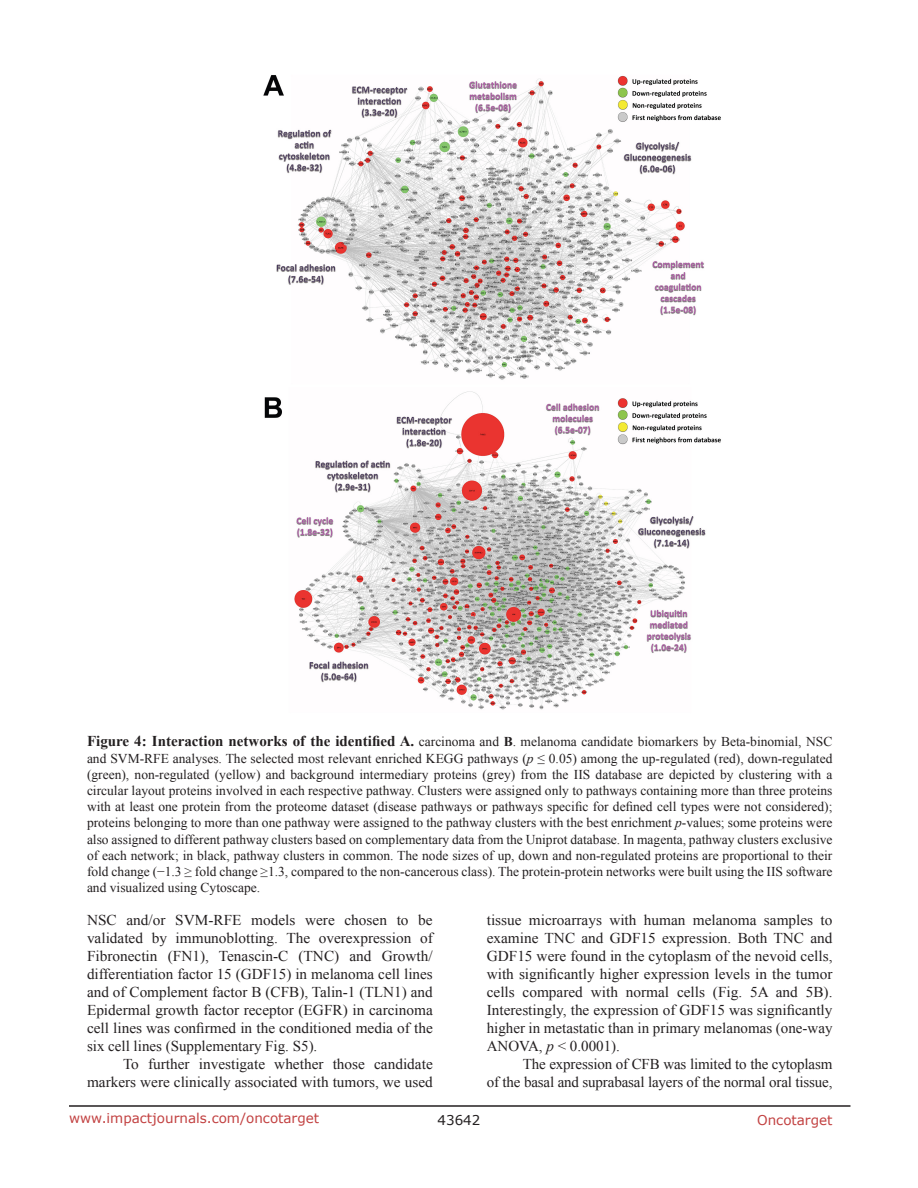
<style>
.page{position:relative;width:918px;height:1188px;background:#fff}
.page>*{position:absolute;margin:0;border:0;box-sizing:border-box;transform-origin:0 0}
.BodyText{font:15px/18px "Times New Roman";color:#231f20;text-align:justify}
.FigureText{font:13.5px/16.2px "Times New Roman";color:#231f20;text-align:justify}
.t1{font:13.5px "Verdana";color:#c24141}
.t2{font:13.5px "Verdana";color:#231f20}
.s1{font-weight:700;font-size:15px}
.s2{font-weight:700}
.s3{font-style:italic}
</style>
<div class="page">
<hr style="left:69px;top:1105px;width:781px;height:2px;background:#231f20">
<img style="left:263px;top:75px;width:458px;height:635px">
<p class="FigureText" style="left:87px;top:734px;width:747px"><span class="s1">Figure 4: Interaction networks of the identified A.</span> carcinoma and <span class="s2">B</span>. melanoma candidate biomarkers by Beta-binomial, NSC and SVM-RFE analyses. The selected most relevant enriched KEGG pathways (<span class="s3">p</span> ≤ 0.05) among the up-regulated (red), down-regulated (green), non-regulated (yellow) and background intermediary proteins (grey) from the IIS database are depicted by clustering with a circular layout proteins involved in each respective pathway. Clusters were assigned only to pathways containing more than three proteins with at least one protein from the proteome dataset (disease pathways or pathways specific for defined cell types were not considered); proteins belonging to more than one pathway were assigned to the pathway clusters with the best enrichment <span class="s3">p</span>-values; some proteins were also assigned to different pathway clusters based on complementary data from the Uniprot database. In magenta, pathway clusters exclusive of each network; in black, pathway clusters in common. The node sizes of up, down and non-regulated proteins are proportional to their fold change (−1.3 ≥ fold change ≥1.3, compared to the non-cancerous class). The protein-protein networks were built using the IIS software and visualized using Cytoscape.</p>
<p class="BodyText" style="left:87px;top:911px;width:347px">NSC and/or SVM-RFE models were chosen to be validated by immunoblotting. The overexpression of Fibronectin (FN1), Tenascin-C (TNC) and Growth/ differentiation factor 15 (GDF15) in melanoma cell lines and of Complement factor B (CFB), Talin-1 (TLN1) and Epidermal growth factor receptor (EGFR) in carcinoma cell lines was confirmed in the conditioned media of the six cell lines (Supplementary Fig. S5).</p>
<p class="BodyText" style="left:87px;top:1055px;width:347px;text-align:right">To further investigate whether those candidate markers were clinically associated with tumors, we used</p>
<p class="BodyText" style="left:487px;top:911px;width:347px">tissue microarrays with human melanoma samples to examine TNC and GDF15 expression. Both TNC and GDF15 were found in the cytoplasm of the nevoid cells, with significantly higher expression levels in the tumor cells compared with normal cells (Fig. 5A and 5B).<br>Interestingly, the expression of GDF15 was significantly higher in metastatic than in primary melanomas (one-way ANOVA, <span class="s3">p</span> &lt; 0.0001).</p>
<p class="BodyText" style="left:487px;top:1055px;width:347px;text-align:right">The expression of CFB was limited to the cytoplasm<br>of the basal and suprabasal layers of the normal oral tissue,</p>
<p class="t1" style="left:69px;top:1109px;width:252px">www.impactjournals.com/oncotarget</p>
<p class="t2" style="left:438px;top:1111px;width:44px">43642</p>
<p class="t1" style="left:757px;top:1111px;width:77px">Oncotarget</p>
</div>
